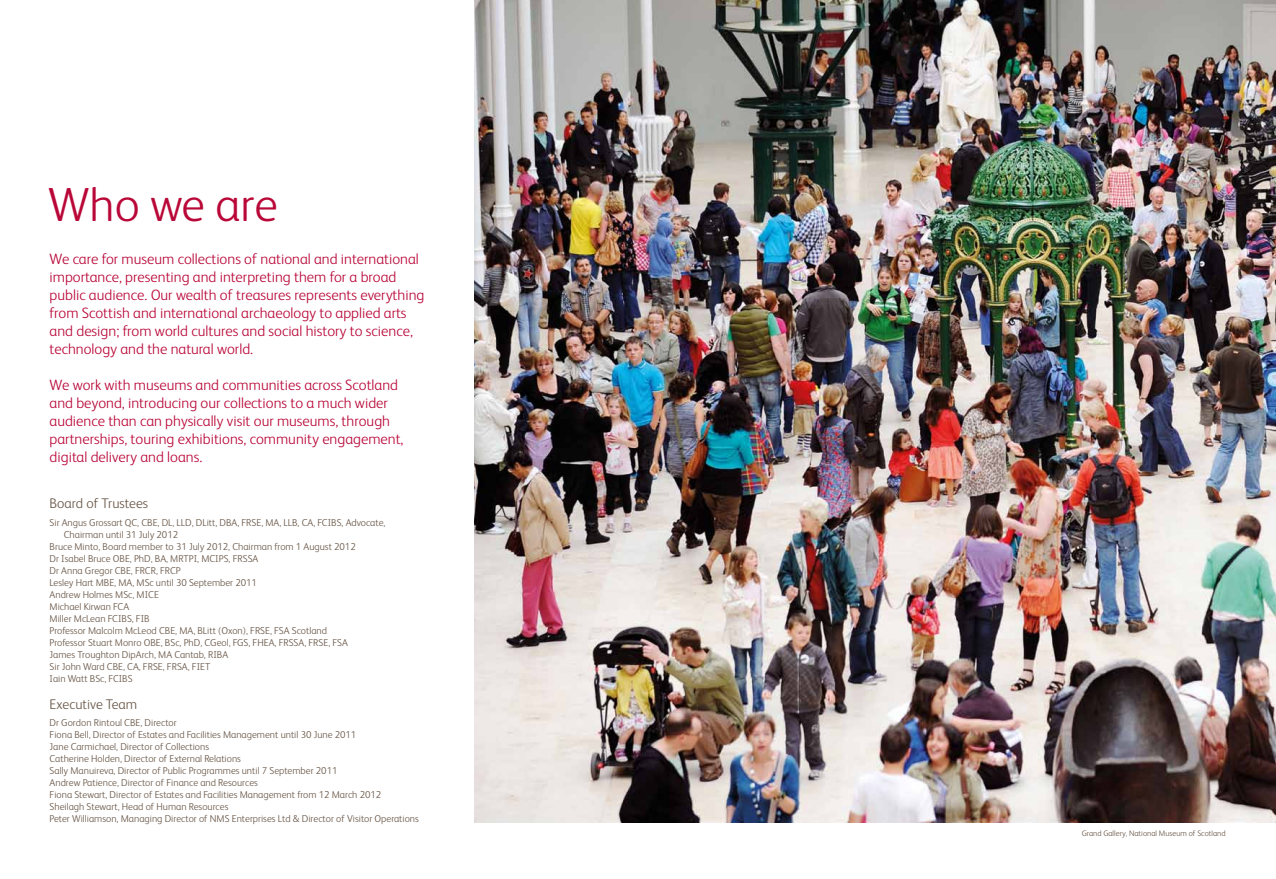
<style>
.page{position:relative;width:1276px;height:879px;background:#fff}
.page>*{position:absolute;margin:0;border:0;box-sizing:border-box;transform-origin:0 0}
.t1{font:300 48px "FS Albert";color:#b90738}
.t2{font:300 15px/18px "FS Albert";color:#b90738}
.t3{font:300 14px "FS Albert";color:#685546}
.t4{font:300 10px/12px "FS Albert";color:#685546}
.t5{font:300 8px "FS Albert";color:#685546}
</style>
<div class="page">
<img style="left:475px;top:0;width:801px;height:822px">
<h1 class="t1" style="left:48px;top:173px;width:231px">Who we are</h1>
<p class="t2" style="left:50px;top:249px;width:376px">We care for museum collections of national and international importance, presenting and interpreting them for a broad public audience. Our wealth of treasures represents everything from Scottish and international archaeology to applied arts and design; from world cultures and social history to science, technology and the natural world.</p>
<p class="t2" style="left:50px;top:375px;width:355px">We work with museums and communities across Scotland and beyond, introducing our collections to a much wider audience than can physically visit our museums, through partnerships, touring exhibitions, community engagement, digital delivery and loans.</p>
<h3 class="t3" style="left:50px;top:494px;width:100px">Board of Trustees</h3>
<p class="t4" style="left:50px;top:516px;width:337px">Sir Angus Grossart QC, CBE, DL, LLD, DLitt, DBA, FRSE, MA, LLB, CA, FCIBS, Advocate,</p>
<p class="t4" style="left:64px;top:528px;width:116px">Chairman until 31 July 2012</p>
<p class="t4" style="left:50px;top:540px;width:308px">Bruce Minto, Board member to 31 July 2012, Chairman from 1 August 2012</p>
<p class="t4" style="left:50px;top:552px;width:210px">Dr Isabel Bruce OBE, PhD, BA, MRTPI, MCIPS, FRSSA</p>
<p class="t4" style="left:50px;top:564px;width:133px">Dr Anna Gregor CBE, FRCR, FRCP</p>
<p class="t4" style="left:50px;top:576px;width:209px">Lesley Hart MBE, MA, MSc until 30 September 2011</p>
<p class="t4" style="left:50px;top:588px;width:111px">Andrew Holmes MSc, MICE</p>
<p class="t4" style="left:50px;top:600px;width:81px">Michael Kirwan FCA</p>
<p class="t4" style="left:50px;top:612px;width:102px">Miller McLean FCIBS, FIB</p>
<p class="t4" style="left:50px;top:624px;width:279px">Professor Malcolm McLeod CBE, MA, BLitt (Oxon), FRSE, FSA Scotland</p>
<p class="t4" style="left:50px;top:636px;width:300px">Professor Stuart Monro OBE, BSc, PhD, CGeol, FGS, FHEA, FRSSA, FRSE, FSA</p>
<p class="t4" style="left:50px;top:648px;width:180px">James Troughton DipArch, MA Cantab, RIBA</p>
<p class="t4" style="left:50px;top:660px;width:162px">Sir John Ward CBE, CA, FRSE, FRSA, FIET</p>
<p class="t4" style="left:50px;top:672px;width:84px">Iain Watt BSc, FCIBS</p>
<h3 class="t3" style="left:50px;top:694px;width:89px">Executive Team</h3>
<p class="t4" style="left:50px;top:716px;width:371px">Dr Gordon Rintoul CBE, Director<br>Fiona Bell, Director of Estates and Facilities Management until 30 June 2011<br>Jane Carmichael, Director of Collections<br>Catherine Holden, Director of External Relations<br>Sally Manuireva, Director of Public Programmes until 7 September 2011<br>Andrew Patience, Director of Finance and Resources<br>Fiona Stewart, Director of Estates and Facilities Management from 12 March 2012<br>Sheilagh Stewart, Head of Human Resources<br>Peter Williamson, Managing Director of NMS Enterprises Ltd &amp; Director of Visitor Operations</p>
<p class="t5" style="left:1081px;top:827px;width:145px">Grand Gallery, National Museum of Scotland</p>
</div>
